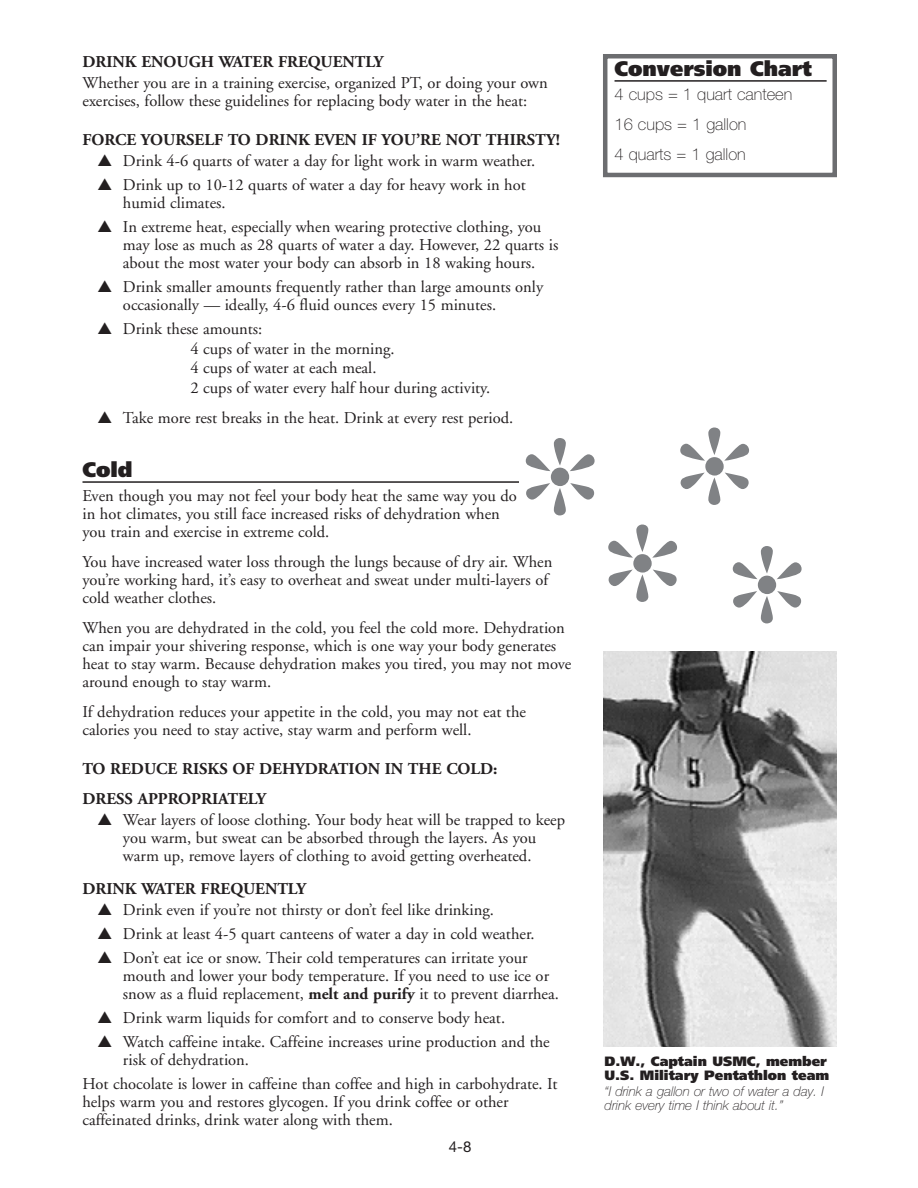
<style>
.page{position:relative;width:918px;height:1188px;background:#fff}
.page>*{position:absolute;margin:0;border:0;box-sizing:border-box;transform-origin:0 0}
.t1{font:900 21px "Frutiger";color:#231f20}
.t2{font:16.5px/18px "Adobe Garamond";color:#231f20}
.t3{font:700 16.5px/30px "Adobe Garamond";color:#231f20}
.t4{font:100 16.5px/30px "Helvetica Neue";color:#231f20}
.t5{font:15px "Helvetica Neue";color:#231f20}
.t6{font:italic 100 13.5px/13.5px "Helvetica Neue";color:#231f20}
.t7{font:900 13.5px/13.5px "Frutiger";color:#231f20}
.s1{font-weight:700}
</style>
<div class="page">
<hr style="left:82px;top:481px;width:437px;height:2px;background:#231f20">
<hr style="left:615px;top:80px;width:212px;height:2px;background:#231f20">
<div style="left:603px;top:54px;width:234px;height:123px;border:4px solid #6c6d70"></div>
<img style="left:603px;top:651px;width:234px;height:396px">
<p class="t3" style="left:82px;top:49px;width:302px">DRINK ENOUGH WATER FREQUENTLY</p>
<p class="t2" style="left:82px;top:76px;width:467px">Whether you are in a training exercise, organized PT, or doing your own exercises, follow these guidelines for replacing body water in the heat:</p>
<p class="t3" style="left:82px;top:127px;width:479px">FORCE YOURSELF TO DRINK EVEN IF YOU’RE NOT THIRSTY!</p>
<p class="t2" style="left:97px;top:154px;width:439px">▲ Drink 4-6 quarts of water a day for light work in warm weather.</p>
<p class="t2" style="left:123px;top:178px;width:404px;text-indent:-26px">▲ Drink up to 10-12 quarts of water a day for heavy work in hot humid climates.</p>
<p class="t2" style="left:123px;top:220px;width:437px;text-indent:-26px">▲ In extreme heat, especially when wearing protective clothing, you may lose as much as 28 quarts of water a day. However, 22 quarts is about the most water your body can absorb in 18 waking hours.</p>
<p class="t2" style="left:123px;top:280px;width:422px;text-indent:-26px">▲ Drink smaller amounts frequently rather than large amounts only occasionally — ideally, 4-6 fluid ounces every 15 minutes.</p>
<p class="t2" style="left:190px;top:321px;width:301px;line-height:19.5px;text-indent:-93px">▲ Drink these amounts:<br>4 cups of water in the morning.<br>4 cups of water at each meal.<br>2 cups of water every half hour during activity.</p>
<p class="t2" style="left:97px;top:410px;width:417px">▲ Take more rest breaks in the heat. Drink at every rest period.</p>
<p class="t1" style="left:82px;top:461px;width:52px">Cold</p>
<p class="t2" style="left:82px;top:488px;width:436px">Even though you may not feel your body heat the same way you do in hot climates, you still face increased risks of dehydration when you train and exercise in extreme cold.</p>
<p class="t2" style="left:82px;top:554px;width:471px">You have increased water loss through the lungs because of dry air. When you’re working hard, it’s easy to overheat and sweat under multi-layers of cold weather clothes.</p>
<p class="t2" style="left:82px;top:620px;width:490px">When you are dehydrated in the cold, you feel the cold more. Dehydration can impair your shivering response, which is one way your body generates heat to stay warm. Because dehydration makes you tired, you may not move around enough to stay warm.</p>
<p class="t2" style="left:82px;top:704px;width:445px">If dehydration reduces your appetite in the cold, you may not eat the calories you need to stay active, stay warm and perform well.</p>
<p class="t3" style="left:82px;top:755px;width:417px">TO REDUCE RISKS OF DEHYDRATION IN THE COLD:<br>DRESS APPROPRIATELY</p>
<p class="t2" style="left:97px;top:812px;width:469px;text-align:center">▲ Wear layers of loose clothing. Your body heat will be trapped to keep you warm, but sweat can be absorbed through the layers. As you<br>warm up, remove layers of clothing to avoid getting overheated.</p>
<p class="t3" style="left:82px;top:875px;width:225px">DRINK WATER FREQUENTLY</p>
<p class="t2" style="left:97px;top:902px;width:398px">▲ Drink even if you’re not thirsty or don’t feel like drinking.</p>
<p class="t2" style="left:97px;top:926px;width:439px">▲ Drink at least 4-5 quart canteens of water a day in cold weather.</p>
<p class="t2" style="left:123px;top:950px;width:437px;text-indent:-25px">▲ Don’t eat ice or snow. Their cold temperatures can irritate your mouth and lower your body temperature. If you need to use ice or snow as a fluid replacement, <span class="s1">melt and purify</span> it to prevent diarrhea.</p>
<p class="t2" style="left:97px;top:1010px;width:409px">▲ Drink warm liquids for comfort and to conserve body heat.</p>
<p class="t2" style="left:123px;top:1034px;width:428px;text-indent:-26px">▲ Watch caffeine intake. Caffeine increases urine production and the risk of dehydration.</p>
<p class="t2" style="left:83px;top:1076px;width:477px">Hot chocolate is lower in caffeine than coffee and high in carbohydrate. It helps warm you and restores glycogen. If you drink coffee or other caffeinated drinks, drink water along with them.</p>
<p class="t5" style="left:449px;top:1141px;width:24px">4-8</p>
<p class="t1" style="left:615px;top:60px;width:199px">Conversion Chart</p>
<p class="t4" style="left:615px;top:80px;width:179px">4 cups = 1 quart canteen<br>16 cups = 1 gallon<br>4 quarts = 1 gallon</p>
<p class="t7" style="left:604px;top:1056px;width:226px">D.W., Captain USMC, member<br>U.S. Military Pentathlon team</p>
<p class="t6" style="left:604px;top:1086px;width:221px">“I drink a gallon or two of water a day. I drink every time I think about it.”</p>
</div>
